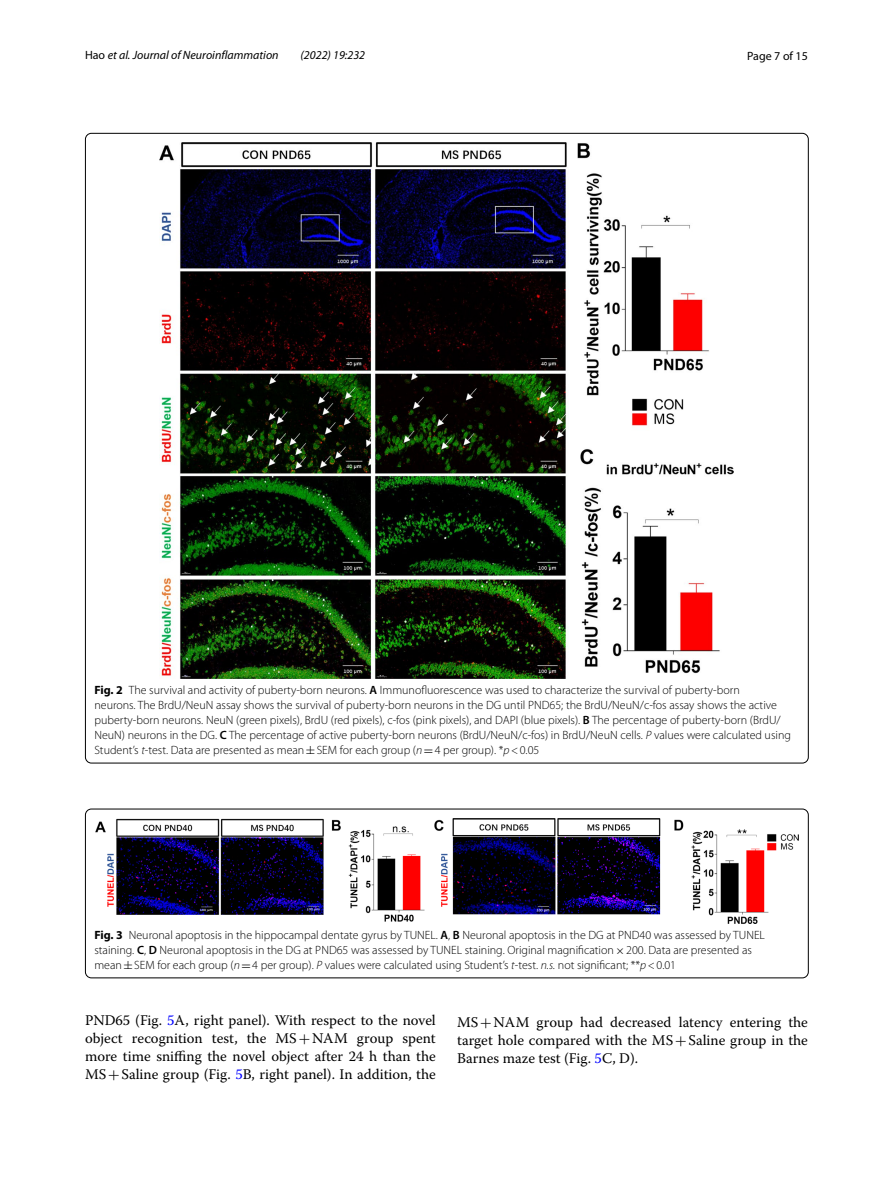
<style>
.page{position:relative;width:893px;height:1187px;background:#fff}
.page>*{position:absolute;margin:0;border:0;box-sizing:border-box;transform-origin:0 0}
.t1{font:14.7px/18px "Warnock Pro";color:#000;text-align:justify}
.t2{font:300 12px/15px "Myriad Pro";color:#000}
.t3{font:italic 12px "Myriad Pro";color:#000}
.t4{font:12px "Myriad Pro";color:#000}
.s1{font-style:normal}
.s2{font-weight:700}
.s3{font-weight:600}
.s4{font-style:italic}
.s5{font-family:"MTSY";font-weight:400}
.s6{color:#00f}
.s7{font-family:"MTSY"}
</style>
<div class="page">
<img style="left:160px;top:142px;width:574px;height:536px">
<img style="left:95px;top:818px;width:704px;height:105px">
<div style="left:85px;top:808px;width:723px;height:169px;border:1px solid #000;border-radius:6px"></div>
<p class="t3" style="left:85px;top:48px;width:195px"><span class="s1">Hao</span> et al. Journal of Neuroinflammation</p>
<p class="t3" style="left:301px;top:48px;width:66px">(2022) 19:232</p>
<p class="t4" style="left:747px;top:48px;width:62px">Page 7 of 15</p>
<p class="t2" style="left:94px;top:682px;width:698px"><span class="s2">Fig. 2</span> The survival and activity of puberty-born neurons. <span class="s3">A</span> Immunofluorescence was used to characterize the survival of puberty-born<br>neurons. The BrdU/NeuN assay shows the survival of puberty-born neurons in the DG until PND65; the BrdU/NeuN/c-fos assay shows the active puberty-born neurons. NeuN (green pixels), BrdU (red pixels), c-fos (pink pixels), and DAPI (blue pixels). <span class="s3">B</span> The percentage of puberty-born (BrdU/ NeuN) neurons in the DG. <span class="s3">C</span> The percentage of active puberty-born neurons (BrdU/NeuN/c-fos) in BrdU/NeuN cells. <span class="s4">P</span> values were calculated using Student’s <span class="s4">t</span>-test. Data are presented as mean<span class="s5">±</span>SEM for each group (<span class="s4">n</span><span class="s5">=</span>4 per group). *<span class="s4">p</span>&lt;0.05</p>
<p class="t2" style="left:94px;top:927px;width:672px"><span class="s2">Fig. 3</span> Neuronal apoptosis in the hippocampal dentate gyrus by TUNEL. <span class="s3">A</span>, <span class="s3">B</span> Neuronal apoptosis in the DG at PND40 was assessed by TUNEL staining. <span class="s3">C</span>, <span class="s3">D</span> Neuronal apoptosis in the DG at PND65 was assessed by TUNEL staining. Original magnification<span class="s5">×</span>200. Data are presented as mean<span class="s5">±</span>SEM for each group (<span class="s4">n</span><span class="s5">=</span>4 per group). <span class="s4">P</span> values were calculated using Student’s <span class="s4">t</span>-test. <span class="s4">n.s.</span> not significant; **<span class="s4">p</span>&lt;0.01</p>
<p class="t1" style="left:85px;top:1010px;width:352px">PND65 (Fig. <span class="s6">5</span>A, right panel). With respect to the novel object recognition test, the MS<span class="s7">+</span>NAM group spent more time sniffing the novel object after 24 h than the MS<span class="s7">+</span>Saline group (Fig. <span class="s6">5</span>B, right panel). In addition, the</p>
<p class="t1" style="left:457px;top:1012px;width:352px">MS<span class="s7">+</span>NAM group had decreased latency entering the target hole compared with the MS<span class="s7">+</span>Saline group in the Barnes maze test (Fig. <span class="s6">5</span>C, D).</p>
</div>
